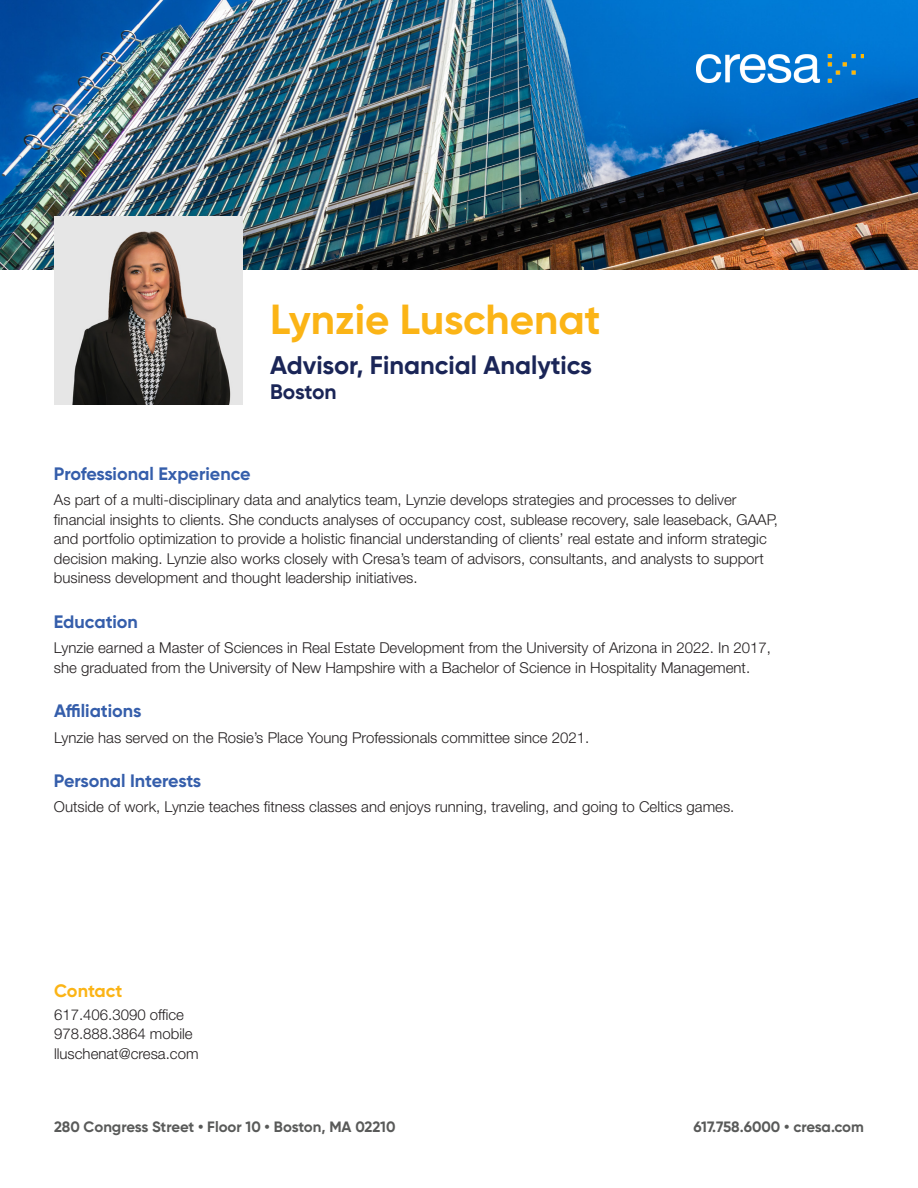
<style>
.page{position:relative;width:918px;height:1188px;background:#fff}
.page>*{position:absolute;margin:0;border:0;box-sizing:border-box;transform-origin:0 0}
.Name{font:700 42px "Gilroy";color:#fbb416}
.t1{font:700 25.5px "Gilroy";color:#1a2557}
.Office{font:700 21px "Gilroy";letter-spacing:-.01em;color:#1a2557}
.Header-V{font:700 18px "Gilroy";color:#355eab}
.t2{font:700 18px "Gilroy";color:#fbb416}
.Body{font:300 15px/19.5px "Helvetica Neue LT Std";color:#231f20}
.t3{font:700 15px "Gilroy";color:#595a59}
</style>
<div class="page">
<img style="left:0;top:0;width:918px;height:270px">
<img style="left:697px;top:54px;width:167px;height:29px">
<img style="left:54px;top:216px;width:189px;height:189px">
<p class="Name" style="left:270px;top:293px;width:332px">Lynzie Luschenat</p>
<p class="t1" style="left:270px;top:349px;width:323px">Advisor, Financial Analytics</p>
<p class="Office" style="left:270px;top:379px;width:68px">Boston</p>
<p class="Header-V" style="left:54px;top:462px;width:198px">Professional Experience</p>
<p class="Body" style="left:54px;top:490px;width:726px">As part of a multi-disciplinary data and analytics team, Lynzie develops strategies and processes to deliver financial insights to clients. She conducts analyses of occupancy cost, sublease recovery, sale leaseback, GAAP, and portfolio optimization to provide a holistic financial understanding of clients’ real estate and inform strategic decision making. Lynzie also works closely with Cresa’s team of advisors, consultants, and analysts to support business development and thought leadership initiatives.</p>
<p class="Header-V" style="left:54px;top:610px;width:86px">Education</p>
<p class="Body" style="left:54px;top:638px;width:719px">Lynzie earned a Master of Sciences in Real Estate Development from the University of Arizona in 2022. In 2017, she graduated from the University of New Hampshire with a Bachelor of Science in Hospitality Management.</p>
<p class="Header-V" style="left:54px;top:700px;width:89px">Affiliations</p>
<p class="Body" style="left:54px;top:727px;width:537px">Lynzie has served on the Rosie’s Place Young Professionals committee since 2021.</p>
<p class="Header-V" style="left:54px;top:769px;width:149px">Personal Interests</p>
<p class="Body" style="left:54px;top:797px;width:682px">Outside of work, Lynzie teaches fitness classes and enjoys running, traveling, and going to Celtics games.</p>
<p class="t2" style="left:54px;top:980px;width:70px">Contact</p>
<p class="Body" style="left:54px;top:1005px;width:132px">617.406.3090 office</p>
<p class="Body" style="left:54px;top:1024px;width:140px">978.888.3864 mobile</p>
<p class="Body" style="left:54px;top:1044px;width:146px">lluschenat@cresa.com</p>
<p class="t3" style="left:54px;top:1118px;width:343px">280 Congress Street • Floor 10 • Boston, MA 02210</p>
<p class="t3" style="left:694px;top:1118px;width:172px">617.758.6000 • cresa.com</p>
</div>
